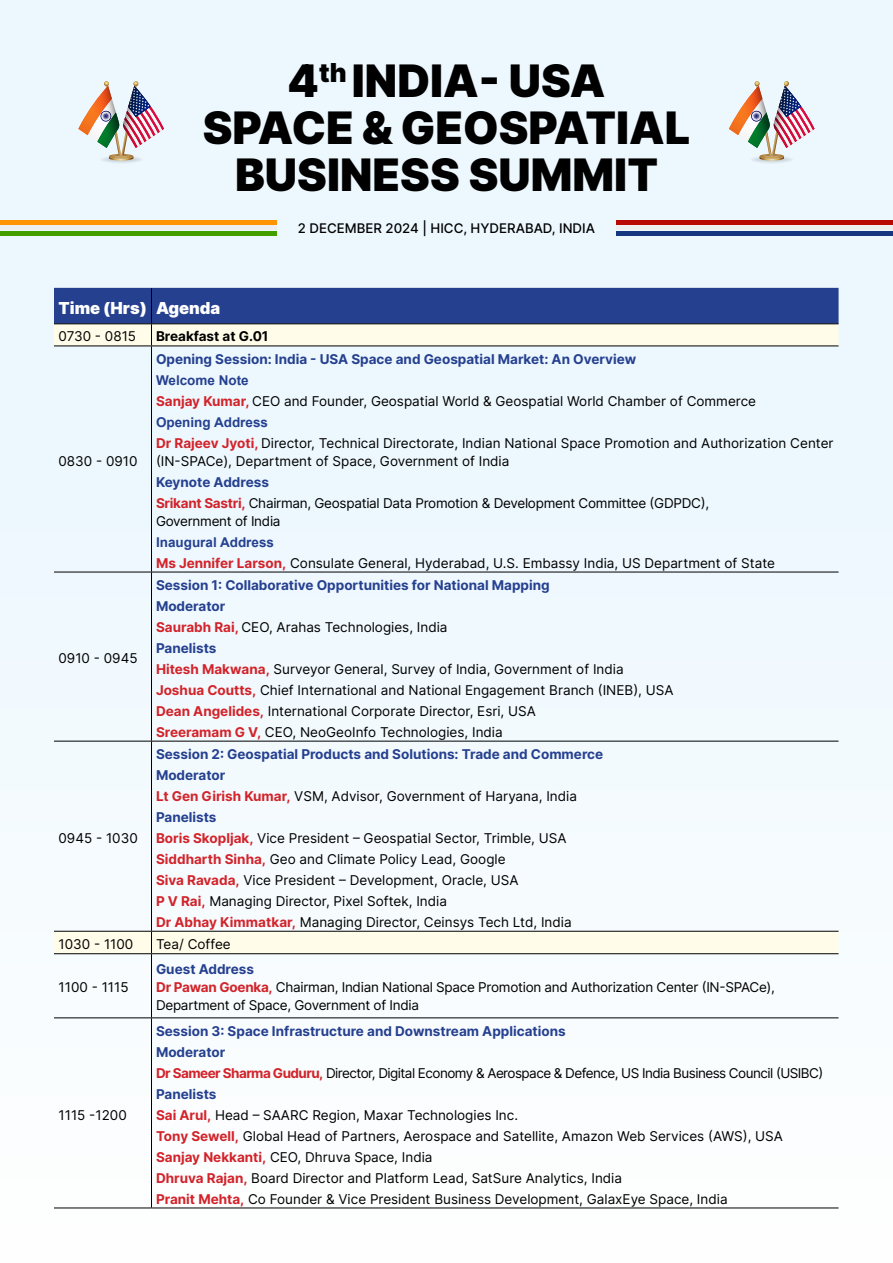
<style>
.page{position:relative;width:893px;height:1263px;background:#fff}
.page>*{position:absolute;margin:0;border:0;box-sizing:border-box;transform-origin:0 0}
.t1{font:900 44.7px/47.1px "Inter";color:#000;text-align:center}
.t2{font:900 16.5px "Inter";color:#fff}
.t3{font:13.5px/21px "Inter";color:#000}
.t4{font:13.5px/18px "Inter";letter-spacing:-.02em;color:#000}
.t5{font:700 13.5px "Inter";color:#25408f}
.t6{font:700 13.5px "Arial";color:#25408f}
.t7{font:700 13.5px "Inter";color:#000}
.t8{font:500 13.2px "Inter";color:#000}
.s1{font-weight:700;color:#d2232a}
.s2{font-weight:700;color:#25408f}
</style>
<div class="page">
<div style="left:0;top:0;width:893px;height:1263px;background:linear-gradient(to right,#f2f9fd,#f2f9fd)"></div>
<hr style="left:1px;top:220px;width:276px;height:4px;background:#ff9300">
<hr style="left:1px;top:226px;width:276px;height:4px;background:#eee">
<hr style="left:1px;top:231px;width:276px;height:4px;background:#439f00">
<hr style="left:617px;top:220px;width:276px;height:4px;background:#ba0804">
<hr style="left:617px;top:226px;width:276px;height:4px;background:#eee">
<hr style="left:617px;top:231px;width:276px;height:4px;background:#163681">
<svg style="left:99px;top:153px;width:45px;height:11px"></svg>
<img style="left:109px;top:160px;width:24px;height:1px">
<svg style="left:109px;top:155px;width:25px;height:5px"></svg>
<img style="left:106px;top:148px;width:31px;height:7px">
<img style="left:78px;top:81px;width:86px;height:67px">
<svg style="left:749px;top:153px;width:45px;height:11px"></svg>
<img style="left:759px;top:160px;width:25px;height:1px">
<svg style="left:759px;top:155px;width:26px;height:5px"></svg>
<img style="left:756px;top:148px;width:31px;height:7px">
<img style="left:729px;top:81px;width:86px;height:67px">
<div style="left:54px;top:571px;width:784px;height:382px;background:#f3fafe"></div>
<svg style="left:54px;top:288px;width:784px;height:58px;background:#7383ab"></svg>
<hr style="left:54px;top:346px;width:98px;height:1px;background:#000">
<hr style="left:152px;top:346px;width:686px;height:1px;background:#000">
<hr style="left:151px;top:346px;width:1px;height:226px;background:#000">
<hr style="left:54px;top:572px;width:98px;height:1px;background:#000">
<hr style="left:152px;top:572px;width:686px;height:1px;background:#000">
<hr style="left:151px;top:572px;width:1px;height:169px;background:#000">
<hr style="left:54px;top:741px;width:98px;height:1px;background:#000">
<hr style="left:152px;top:741px;width:686px;height:1px;background:#000">
<hr style="left:151px;top:741px;width:1px;height:190px;background:#000">
<hr style="left:54px;top:931px;width:98px;height:1px;background:#000">
<hr style="left:152px;top:931px;width:686px;height:1px;background:#000">
<svg style="left:151px;top:931px;width:1px;height:22px"></svg>
<hr style="left:54px;top:953px;width:98px;height:1px;background:#000">
<hr style="left:152px;top:953px;width:686px;height:1px;background:#000">
<hr style="left:151px;top:954px;width:1px;height:63px;background:#000">
<hr style="left:54px;top:1017px;width:98px;height:1px;background:#000">
<hr style="left:152px;top:1017px;width:686px;height:1px;background:#000">
<hr style="left:151px;top:1018px;width:1px;height:189px;background:#000">
<hr style="left:54px;top:1207px;width:98px;height:1px;background:#000">
<hr style="left:152px;top:1207px;width:686px;height:1px;background:#000">
<h1 class="t1" style="left:203px;top:57px;width:489px">4<sup>th</sup> INDIA- USA<br>SPACE &amp; GEOSPATIAL<br>BUSINESS SUMMIT</h1>
<p class="t2" style="left:58px;top:296px;width:163px">Time (Hrs) Agenda</p>
<p class="t3" style="left:58px;top:326px;width:79px">0730 - 0815</p>
<p class="t7" style="left:156px;top:327px;width:114px">Breakfast at G.01</p>
<p class="t8" style="left:298px;top:218px;width:299px">2 DECEMBER 2024 | HICC, HYDERABAD, INDIA</p>
<p class="t3" style="left:58px;top:450px;width:81px">0830 - 0910</p>
<p class="t3" style="left:58px;top:647px;width:81px">0910 - 0945</p>
<p class="t3" style="left:58px;top:827px;width:81px">0945 - 1030</p>
<p class="t5" style="left:156px;top:349px;width:482px">Opening Session: India - USA Space and Geospatial Market: An Overview</p>
<p class="t6" style="left:156px;top:370px;width:94px">Welcome Note</p>
<p class="t3" style="left:156px;top:390px;width:602px"><span class="s1">Sanjay Kumar,</span> CEO and Founder, Geospatial World &amp; Geospatial World Chamber of Commerce</p>
<p class="t6" style="left:156px;top:412px;width:114px">Opening Address</p>
<p class="t3" style="left:156px;top:433px;width:679px;line-height:18px"><span class="s1">Dr Rajeev Jyoti,</span> Director, Technical Directorate, Indian National Space Promotion and Authorization Center (IN-SPACe), Department of Space, Government of India</p>
<p class="t4" style="left:156px;top:471px;width:555px;line-height:21px"><span class="s2">Keynote Address<br></span><span class="s1">Srikant Sastri,</span> Chairman, Geospatial Data Promotion &amp; Development Committee (GDPDC),</p>
<p class="t4" style="left:156px;top:511px;width:126px">Government of India</p>
<p class="t6" style="left:156px;top:532px;width:120px">Inaugural Address</p>
<p class="t3" style="left:156px;top:552px;width:621px"><span class="s1">Ms Jennifer Larson,</span> Consulate General, Hyderabad, U.S. Embassy India, US Department of State</p>
<p class="t3" style="left:156px;top:574px;width:519px"><span class="s2">Session 1: Collaborative Opportunities for National Mapping<br>Moderator<br></span><span class="s1">Saurabh Rai,</span> CEO, Arahas Technologies, India<br><span class="s2">Panelists<br></span><span class="s1">Hitesh Makwana,</span> Surveyor General, Survey of India, Government of India <span class="s1">Joshua Coutts,</span> Chief International and National Engagement Branch (INEB), USA <span class="s1">Dean Angelides,</span> International Corporate Director, Esri, USA<br><span class="s1">Sreeramam G V,</span> CEO, NeoGeoInfo Technologies, India</p>
<p class="t3" style="left:156px;top:743px;width:449px"><span class="s2">Session 2: Geospatial Products and Solutions: Trade and Commerce Moderator<br></span><span class="s1">Lt Gen Girish Kumar,</span> VSM, Advisor, Government of Haryana, India <span class="s2">Panelists<br></span><span class="s1">Boris Skopljak,</span> Vice President – Geospatial Sector, Trimble, USA <span class="s1">Siddharth Sinha,</span> Geo and Climate Policy Lead, Google<br><span class="s1">Siva Ravada,</span> Vice President – Development, Oracle, USA<br><span class="s1">P V Rai,</span> Managing Director, Pixel Softek, India<br><span class="s1">Dr Abhay Kimmatkar,</span> Managing Director, Ceinsys Tech Ltd, India</p>
<p class="t3" style="left:58px;top:933px;width:76px">1030 - 1100</p>
<p class="t3" style="left:156px;top:933px;width:76px">Tea/ Coffee</p>
<p class="t3" style="left:58px;top:977px;width:72px">1100 - 1115</p>
<p class="t4" style="left:156px;top:960px;width:620px"><span class="s2">Guest Address<br></span><span class="s1">Dr Pawan Goenka,</span> Chairman, Indian National Space Promotion and Authorization Center (IN-SPACe),<br>Department of Space, Government of India</p>
<p class="t3" style="left:58px;top:1104px;width:70px">1115 -1200</p>
<p class="t3" style="left:156px;top:1020px;width:669px"><span class="s2">Session 3: Space Infrastructure and Downstream Applications<br>Moderator<br></span><span class="s1">Dr Sameer Sharma Guduru,</span> Director, Digital Economy &amp; Aerospace &amp; Defence, US India Business Council (USIBC)<br><span class="s2">Panelists<br></span><span class="s1">Sai Arul,</span> Head – SAARC Region, Maxar Technologies Inc.<br><span class="s1">Tony Sewell,</span> Global Head of Partners, Aerospace and Satellite, Amazon Web Services (AWS), USA <span class="s1">Sanjay Nekkanti,</span> CEO, Dhruva Space, India<br><span class="s1">Dhruva Rajan,</span> Board Director and Platform Lead, SatSure Analytics, India<br><span class="s1">Pranit Mehta,</span> Co Founder &amp; Vice President Business Development, GalaxEye Space, India</p>
</div>
